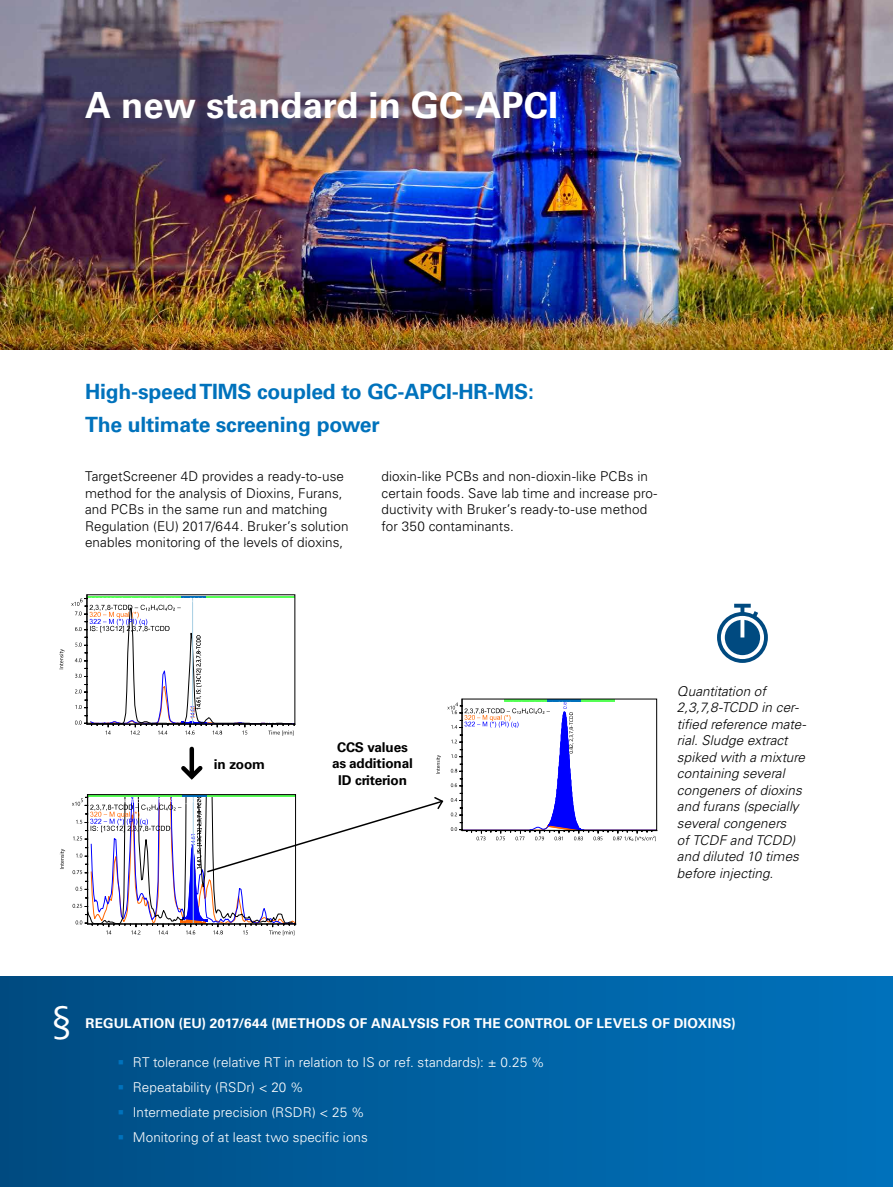
<style>
.page{position:relative;width:893px;height:1187px;background:#fff}
.page>*{position:absolute;margin:0;border:0;box-sizing:border-box;transform-origin:0 0}
.t1{font:300 45px "Univers LT Std";color:#fff}
.t2{font:700 36px "Univers LT Std";color:#fff}
.t3{font:700 21px/33px "Univers LT Std";letter-spacing:-.01em;color:#0072bc}
.t4{font:300 13.5px/16.5px "Univers LT Std";letter-spacing:.005em;color:#000}
.t5{font:italic 300 13.5px/16.5px "Univers LT Std";letter-spacing:.005em;color:#000}
.t6{font:300 13.5px "Univers LT Std";letter-spacing:.005em;color:#fff}
.t7{font:700 13.5px "Univers LT Std";letter-spacing:.015em;color:#fff}
.t8{font:700 13.5px/16.4px "Univers LT Std";letter-spacing:-.01em;color:#000;text-align:center}
.s1{color:#0072bc}
</style>
<div class="page">
<svg style="left:59px;top:649px;width:5px;height:20px"></svg>
<svg style="left:60px;top:848px;width:5px;height:21px"></svg>
<img style="left:0;top:0;width:893px;height:349px">
<div style="left:0;top:976px;width:893px;height:210px;background:linear-gradient(to right,#004c82,#0073bd)"></div>
<svg style="left:717px;top:612px;width:51px;height:51px;fill:#004a80"></svg>
<div style="left:721px;top:616px;width:43px;height:43px;border:4px solid #fff;border-radius:50%"></div>
<svg style="left:740px;top:621px;width:4px;height:16px"></svg>
<svg style="left:734px;top:603px;width:17px;height:4px"></svg>
<svg style="left:740px;top:605px;width:22px;height:16px"></svg>
<svg style="left:71px;top:594px;width:586px;height:341px"></svg>
<h2 class="t2" style="left:85px;top:84px;width:475px">A new standard in GC-APCI</h2>
<h3 class="t3" style="left:85px;top:375px;width:450px">High-speed TIMS coupled to GC-APCI-HR-MS:<br>The ultimate screening power</h3>
<p class="t4" style="left:85px;top:468px;width:265px">TargetScreener 4D provides a ready-to-use method for the analysis of Dioxins, Furans, and PCBs in the same run and matching Regulation (EU) 2017/644. Bruker’s solution enables monitoring of the levels of dioxins,</p>
<p class="t4" style="left:381px;top:468px;width:277px">dioxin-like PCBs and non-dioxin-like PCBs in certain foods. Save lab time and increase pro&shy;ductivity with Bruker’s ready-to-use method for 350 contaminants.</p>
<p class="t8" style="left:214px;top:756px;width:53px">in zoom</p>
<p class="t8" style="left:332px;top:738px;width:82px">CCS values as additional<br>ID criterion</p>
<p class="t5" style="left:677px;top:683px;width:131px">Quantitation of<br>2,3,7,8-TCDD in cer&shy;tified reference mate&shy;rial. Sludge extract spiked with a mixture containing several congeners of dioxins and furans (specially several congeners<br>of TCDF and TCDD) and diluted 10 times before injecting.</p>
<h1 class="t1" style="left:49px;top:996px;width:27px">§</h1>
<p class="t7" style="left:86px;top:1014px;width:652px">REGULATION (EU) 2017/644 (METHODS OF ANALYSIS FOR THE CONTROL OF LEVELS OF DIOXINS)</p>
<p class="t6" style="left:118px;top:1053px;width:428px"><span class="s1">■</span> RT tolerance (relative RT in relation to IS or ref. standards): ± 0.25 %</p>
<p class="t6" style="left:118px;top:1078px;width:187px"><span class="s1">■</span> Repeatability (RSDr) &lt; 20 %</p>
<p class="t6" style="left:118px;top:1103px;width:248px"><span class="s1">■</span> Intermediate precision (RSDR) &lt; 25 %</p>
<p class="t6" style="left:118px;top:1128px;width:251px"><span class="s1">■</span> Monitoring of at least two specific ions</p>
</div>
